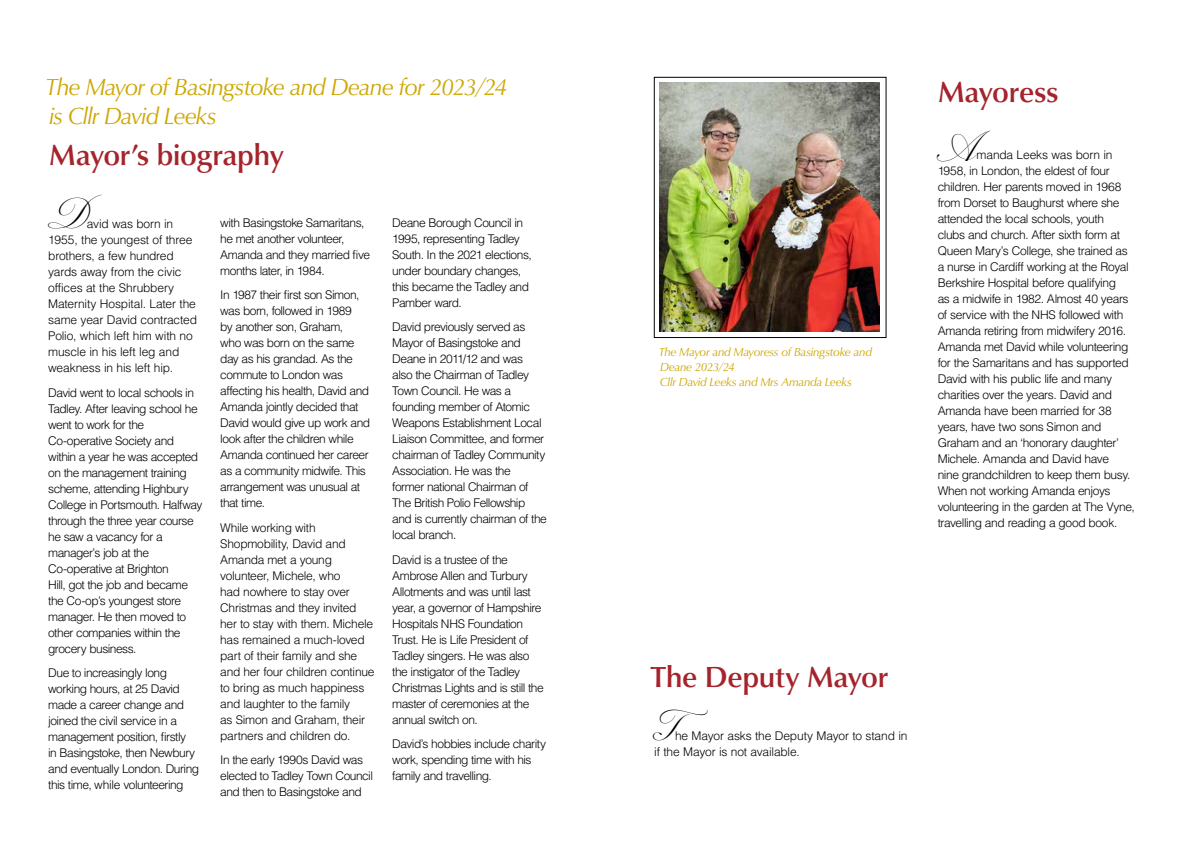
<style>
.page{position:relative;width:1191px;height:842px;background:#fff}
.page>*{position:absolute;margin:0;border:0;box-sizing:border-box;transform-origin:0 0}
.t1{font:40px "Altesse Std Regular 64 pt";color:#000}
.t2{font:500 30px "Classico URW";letter-spacing:-.01em;color:#a5242c}
.t3{font:italic 24px "Classico URW";letter-spacing:-.035em;color:#cda700}
.t4{font:300 12px/16px "Helvetica LT Pro";letter-spacing:-.04em;color:#000}
.t5{font:300 12px/16px "Helvetica LT Pro";letter-spacing:-.015em;color:#000}
.t6{font:300 12px/16px "Helvetica LT Pro";letter-spacing:-.01em;color:#000}
.t7{font:italic 12px/15px "Classico URW";letter-spacing:-.02em;color:#cda700}
</style>
<div class="page">
<div style="left:654px;top:77px;width:232px;height:261px;border:1px solid #000"></div>
<img style="left:659px;top:83px;width:220px;height:249px">
<p class="t3" style="left:46px;top:69px;width:463px">The Mayor of Basingstoke and Deane for 2023/24</p>
<h1 class="t3" style="left:49px;top:97px;width:169px">is Cllr David Leeks</h1>
<p class="t2" style="left:49px;top:133px;width:236px">Mayor’s biography</p>
<p class="t1" style="left:48px;top:190px;width:43px">D</p>
<p class="t4" style="left:392px;top:214px;width:141px">Deane Borough Council in<br>1995, representing Tadley<br>South. In the 2021 elections, under boundary changes, this became the Tadley and<br>Pamber ward.</p>
<p class="t4" style="left:392px;top:319px;width:156px">David previously served as<br>Mayor of Basingstoke and<br>Deane in 2011/12 and was<br>also the Chairman of Tadley<br>Town Council. He was a founding member of Atomic<br>Weapons Establishment Local<br>Liaison Committee, and former chairman of Tadley Community<br>Association. He was the<br>former national Chairman of<br>The British Polio Fellowship and is currently chairman of the local branch.</p>
<p class="t4" style="left:392px;top:551px;width:153px">David is a trustee of the<br>Ambrose Allen and Turbury<br>Allotments and was until last year, a governor of Hampshire<br>Hospitals NHS Foundation<br>Trust. He is Life President of<br>Tadley singers. He was also the instigator of the Tadley<br>Christmas Lights and is still the master of ceremonies at the annual switch on.</p>
<p class="t4" style="left:392px;top:736px;width:155px">David’s hobbies include charity work, spending time with his family and travelling.</p>
<p class="t4" style="left:220px;top:214px;width:146px">with Basingstoke Samaritans, he met another volunteer,</p>
<p class="t4" style="left:220px;top:246px;width:151px">Amanda and they married five</p>
<p class="t4" style="left:220px;top:262px;width:106px">months later, in 1984.</p>
<p class="t4" style="left:220px;top:287px;width:141px">In 1987 their first son Simon,</p>
<p class="t4" style="left:220px;top:303px;width:136px">was born, followed in 1989 by another son, Graham, who was born on the same day as his grandad. As the commute to London was</p>
<p class="t4" style="left:220px;top:383px;width:150px">affecting his health, David and</p>
<p class="t4" style="left:220px;top:399px;width:151px">Amanda jointly decided that<br>David would give up work and look after the children while<br>Amanda continued her career as a community midwife. This arrangement was unusual at that time.</p>
<p class="t4" style="left:220px;top:519px;width:156px">While working with<br>Shopmobility, David and<br>Amanda met a young volunteer, Michele, who<br>had nowhere to stay over<br>Christmas and they invited her to stay with them. Michele has remained a much-loved part of their family and she and her four children continue to bring as much happiness and laughter to the family<br>as Simon and Graham, their partners and children do.</p>
<p class="t4" style="left:220px;top:752px;width:154px">In the early 1990s David was elected to Tadley Town Council and then to Basingstoke and</p>
<p class="t5" style="left:48px;top:216px;width:146px;text-indent:39px">avid was born in<br>1955, the youngest of three brothers, a few hundred yards away from the civic</p>
<p class="t6" style="left:48px;top:280px;width:127px">offices at the Shrubbery</p>
<p class="t6" style="left:48px;top:296px;width:150px">Maternity Hospital. Later the same year David contracted<br>Polio, which left him with no muscle in his left leg and weakness in his left hip.</p>
<p class="t4" style="left:48px;top:384px;width:156px">David went to local schools in<br>Tadley. After leaving school he went to work for the<br>Co-operative Society and within a year he was accepted on the management training scheme, attending Highbury<br>College in Portsmouth. Halfway through the three year course he saw a vacancy for a manager’s job at the<br>Co-operative at Brighton<br>Hill, got the job and became the Co-op’s youngest store manager. He then moved to other companies within the grocery business.</p>
<p class="t4" style="left:48px;top:665px;width:137px">Due to increasingly long working hours, at 25 David made a career change and joined the civil service in a</p>
<p class="t4" style="left:48px;top:729px;width:139px">management position, firstly</p>
<p class="t4" style="left:48px;top:745px;width:152px">in Basingstoke, then Newbury and eventually London. During this time, while volunteering</p>
<p class="t7" style="left:659px;top:344px;width:215px">The Mayor and Mayoress of Basingstoke and<br>Deane 2023/24<br>Cllr David Leeks and Mrs Amanda Leeks</p>
<h1 class="t2" style="left:937px;top:69px;width:122px">Mayoress</h1>
<p class="t1" style="left:937px;top:122px;width:40px">A</p>
<p class="t4" style="left:937px;top:146px;width:192px;text-indent:39px">manda Leeks was born in 1958, in London, the eldest of four children. Her parents moved in 1968 from Dorset to Baughurst where she attended the local schools, youth clubs and church. After sixth form at Queen Mary’s College, she trained as</p>
<p class="t4" style="left:937px;top:258px;width:193px">a nurse in Cardiff working at the Royal</p>
<p class="t4" style="left:937px;top:274px;width:199px">Berkshire Hospital before qualifying<br>as a midwife in 1982. Almost 40 years of service with the NHS followed with Amanda retiring from midwifery 2016.<br>Amanda met David while volunteering for the Samaritans and has supported David with his public life and many charities over the years. David and Amanda have been married for 38 years, have two sons Simon and Graham and an ‘honorary daughter’ Michele. Amanda and David have<br>nine grandchildren to keep them busy.<br>When not working Amanda enjoys volunteering in the garden at The Vyne, travelling and reading a good book.</p>
<h1 class="t2" style="left:650px;top:654px;width:239px">The Deputy Mayor</h1>
<p class="t1" style="left:654px;top:701px;width:56px">T</p>
<p class="t5" style="left:654px;top:727px;width:255px;text-indent:21px">he Mayor asks the Deputy Mayor to stand in if the Mayor is not available.</p>
</div>
